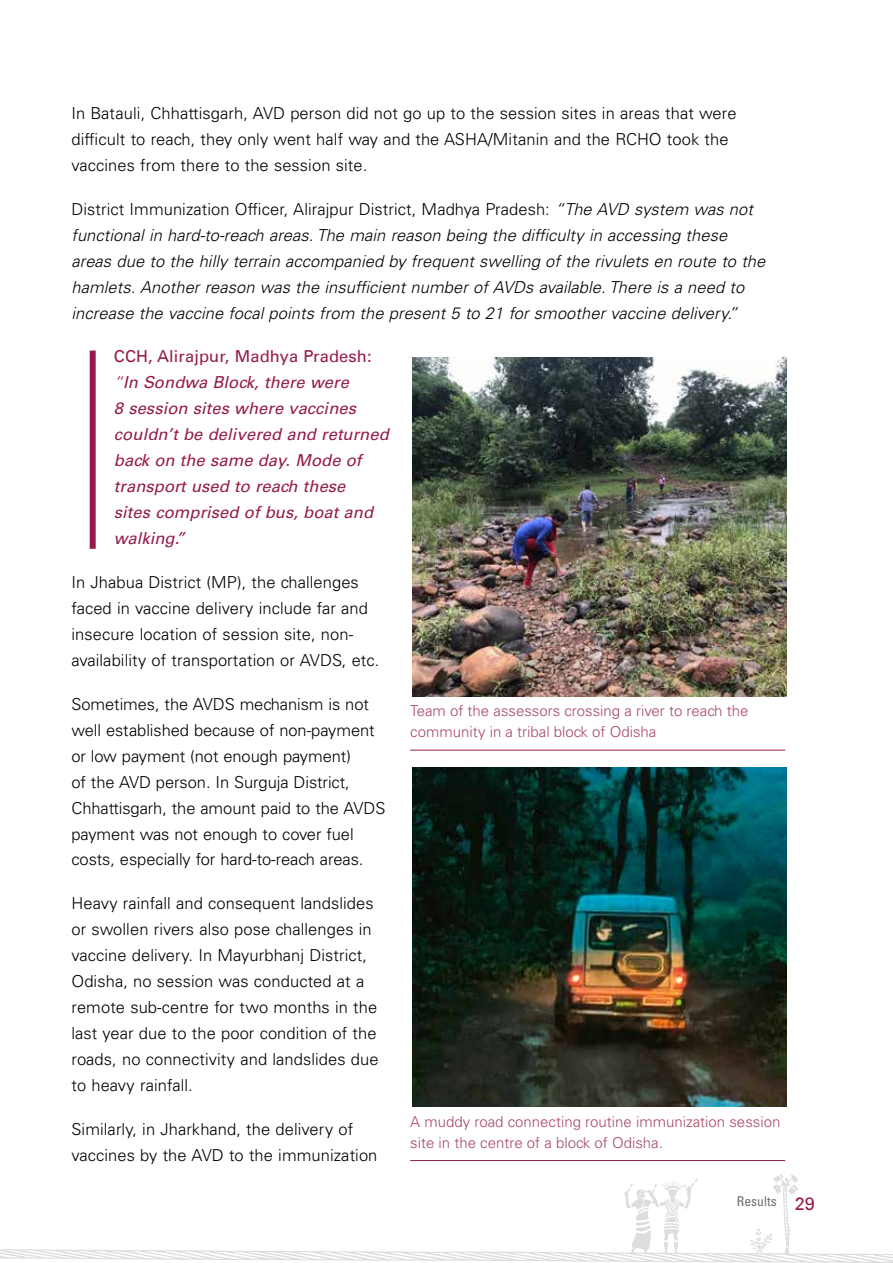
<style>
.page{position:relative;width:893px;height:1263px;background:#fff}
.page>*{position:absolute;margin:0;border:0;box-sizing:border-box;transform-origin:0 0}
.t1{font:300 16.5px/26px "Univers LT Std";letter-spacing:.005em;color:#000}
.t2{font:italic 300 16.5px/26px "Univers LT Std";letter-spacing:.005em;color:#000}
.t3{font:italic 16.5px/26px "Univers LT Std";letter-spacing:.005em;color:#961b4b}
.t4{font:300 15px/21px "Univers LT Std";color:#a64a62}
.t5{font:condensed 13.5px "Univers LT Std";letter-spacing:.005em;color:#6d6e71}
.s1{font-style:normal}
.s2{font-weight:300}
.s3{font-stretch:normal;font-size:18px;color:#961b4b}
</style>
<div class="page">
<svg style="left:0;top:1174px;width:893px;height:89px"></svg>
<div style="left:90px;top:351px;width:6px;height:198px;background:#961b4b"></div>
<img style="left:413px;top:357px;width:373px;height:339px">
<hr style="left:410px;top:750px;width:375px;height:1px;background:#961b4b">
<img style="left:413px;top:768px;width:373px;height:339px">
<hr style="left:410px;top:1160px;width:375px;height:1px;background:#961b4b">
<p class="t1" style="left:71px;top:100px;width:667px">In Batauli, Chhattisgarh, AVD person did not go up to the session sites in areas that were difficult to reach, they only went half way and the ASHA/Mitanin and the RCHO took the vaccines from there to the session site.</p>
<p class="t2" style="left:71px;top:196px;width:695px"><span class="s1">District Immunization Officer, Alirajpur District, Madhya Pradesh:</span> “The AVD system was not functional in hard-to-reach areas. The main reason being the difficulty in accessing these areas due to the hilly terrain accompanied by frequent swelling of the rivulets en route to the hamlets. Another reason was the insufficient number of AVDs available. There is a need to increase the vaccine focal points from the present 5 to 21 for smoother vaccine delivery.”</p>
<p class="t3" style="left:114px;top:344px;width:276px"><span class="s1">CCH, Alirajpur, Madhya Pradesh: </span><span class="s2">“</span>In Sondwa Block, there were<br>8 session sites where vaccines couldn’t be delivered and returned back on the same day. Mode of transport used to reach these<br>sites comprised of bus, boat and walking.”</p>
<p class="t1" style="left:71px;top:569px;width:310px">In Jhabua District (MP), the challenges faced in vaccine delivery include far and insecure location of session site, non&shy;availability of transportation or AVDS, etc.</p>
<p class="t1" style="left:71px;top:691px;width:316px">Sometimes, the AVDS mechanism is not well established because of non-payment or low payment (not enough payment)<br>of the AVD person. In Surguja District, Chhattisgarh, the amount paid to the AVDS payment was not enough to cover fuel costs, especially for hard-to-reach areas.</p>
<p class="t1" style="left:71px;top:890px;width:309px">Heavy rainfall and consequent landslides or swollen rivers also pose challenges in vaccine delivery. In Mayurbhanj District, Odisha, no session was conducted at a remote sub-centre for two months in the last year due to the poor condition of the roads, no connectivity and landslides due to heavy rainfall.</p>
<p class="t1" style="left:71px;top:1116px;width:307px">Similarly, in Jharkhand, the delivery of vaccines by the AVD to the immunization</p>
<p class="t4" style="left:410px;top:700px;width:340px">Team of the assessors crossing a river to reach the community in a tribal block of Odisha</p>
<p class="t4" style="left:410px;top:1111px;width:372px">A muddy road connecting routine immunization session site in the centre of a block of Odisha.</p>
<p class="t5" style="left:737px;top:1193px;width:79px">Results <span class="s3">29</span></p>
</div>
